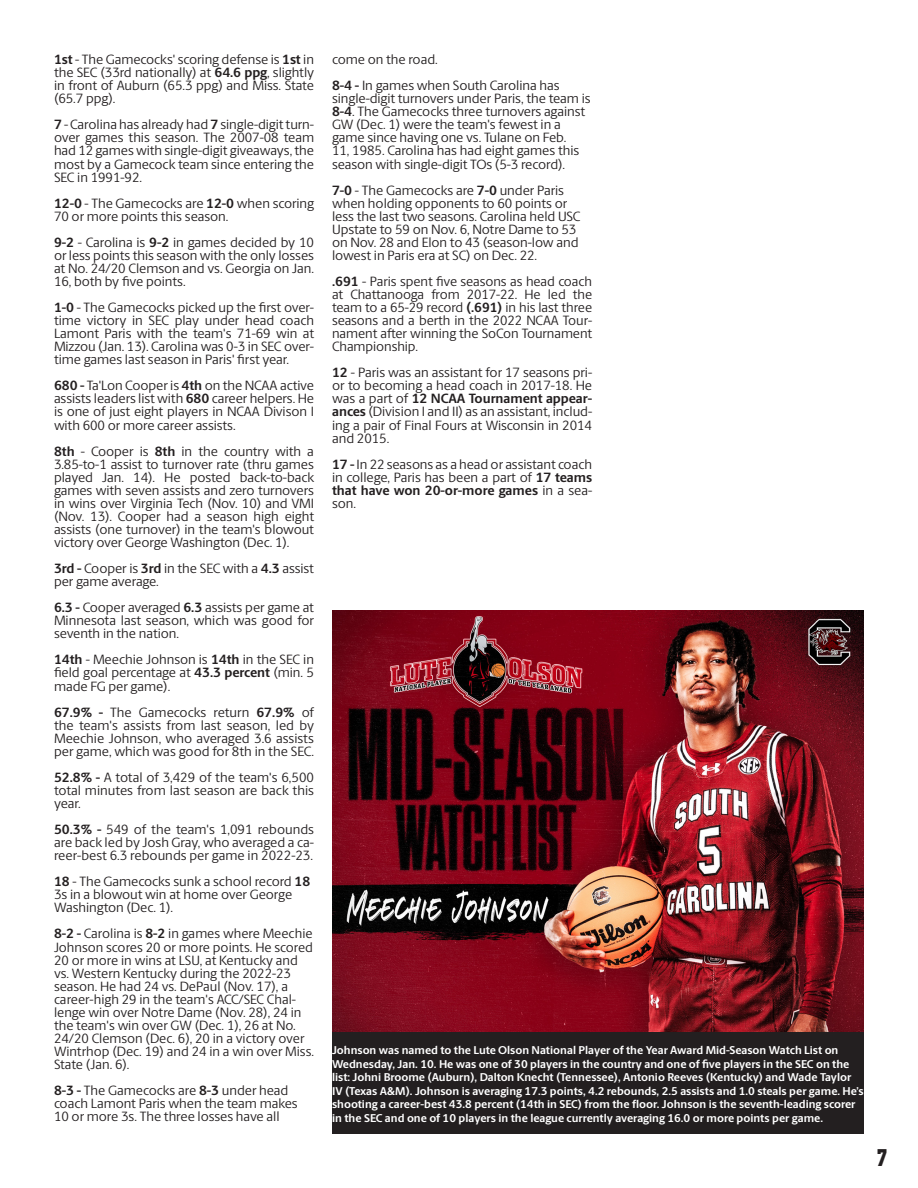
<style>
.page{position:relative;width:918px;height:1188px;background:#fff}
.page>*{position:absolute;margin:0;border:0;box-sizing:border-box;transform-origin:0 0}
.t1{font:24px "Machine IT Cby BT";color:#231f20}
.t2{font:13.5px/13px "Berlingske Sans";letter-spacing:-.005em;color:#231f20;text-align:justify}
.t3{font:700 11.4px/13.5px "Berlingske Sans";color:#fff}
.s1{font-weight:700}
</style>
<div class="page">
<img style="left:332px;top:610px;width:532px;height:421px">
<div style="left:332px;top:1032px;width:532px;height:101px;background:#231f20"></div>
<p class="t2" style="left:54px;top:52px;width:262px"><span class="s1">1st</span> - The Gamecocks' scoring defense is <span class="s1">1st</span> in the SEC (33rd nationally) at <span class="s1">64.6 ppg</span>, slightly in front of Auburn (65.3 ppg) and Miss. State (65.7 ppg).</p>
<p class="t2" style="left:54px;top:118px;width:262px"><span class="s1">7</span> - Carolina has already had <span class="s1">7</span> single-digit turn&shy;over games this season. The 2007-08 team had 12 games with single-digit giveaways, the most by a Gamecock team since entering the SEC in 1991-92.</p>
<p class="t2" style="left:54px;top:196px;width:262px"><span class="s1">12-0</span> - The Gamecocks are <span class="s1">12-0</span> when scoring<br>70 or more points this season.</p>
<p class="t2" style="left:54px;top:235px;width:262px"><span class="s1">9-2</span> - Carolina is <span class="s1">9-2</span> in games decided by 10 or less points this season with the only losses at No. 24/20 Clemson and vs. Georgia on Jan.<br>16, both by five points.</p>
<p class="t2" style="left:54px;top:300px;width:262px"><span class="s1">1-0</span> - The Gamecocks picked up the first over&shy;time victory in SEC play under head coach Lamont Paris with the team's 71-69 win at Mizzou (Jan. 13). Carolina was 0-3 in SEC over&shy;time games last season in Paris' first year.</p>
<p class="t2" style="left:54px;top:379px;width:262px"><span class="s1">680 -</span> Ta'Lon Cooper is <span class="s1">4th</span> on the NCAA active assists leaders list with <span class="s1">680</span> career helpers. He is one of just eight players in NCAA Divison I with 600 or more career assists.</p>
<p class="t2" style="left:54px;top:444px;width:262px"><span class="s1">8th</span> - Cooper is <span class="s1">8th</span> in the country with a 3.85-to-1 assist to turnover rate (thru games played Jan. 14). He posted back-to-back games with seven assists and zero turnovers in wins over Virginia Tech (Nov. 10) and VMI (Nov. 13). Cooper had a season high eight assists (one turnover) in the team's blowout victory over George Washington (Dec. 1).</p>
<p class="t2" style="left:54px;top:561px;width:262px"><span class="s1">3rd -</span> Cooper is <span class="s1">3rd</span> in the SEC with a <span class="s1">4.3</span> assist per game average.</p>
<p class="t2" style="left:54px;top:601px;width:262px"><span class="s1">6.3 -</span> Cooper averaged <span class="s1">6.3</span> assists per game at Minnesota last season, which was good for seventh in the nation.</p>
<p class="t2" style="left:54px;top:653px;width:262px"><span class="s1">14th</span> - Meechie Johnson is <span class="s1">14th</span> in the SEC in field goal percentage at <span class="s1">43.3 percent</span> (min. 5 made FG per game).</p>
<p class="t2" style="left:54px;top:705px;width:262px"><span class="s1">67.9% -</span> The Gamecocks return <span class="s1">67.9%</span> of the team's assists from last season, led by Meechie Johnson, who averaged 3.6 assists per game, which was good for 8th in the SEC.</p>
<p class="t2" style="left:54px;top:770px;width:262px"><span class="s1">52.8% -</span> A total of 3,429 of the team's 6,500 total minutes from last season are back this year.</p>
<p class="t2" style="left:54px;top:822px;width:262px"><span class="s1">50.3% -</span> 549 of the team's 1,091 rebounds are back led by Josh Gray, who averaged a ca&shy;reer-best 6.3 rebounds per game in 2022-23.</p>
<p class="t2" style="left:54px;top:875px;width:258px;text-align:left"><span class="s1">18</span> - The Gamecocks sunk a school record <span class="s1">18<br></span>3s in a blowout win at home over George<br>Washington (Dec. 1).</p>
<p class="t2" style="left:54px;top:927px;width:262px;text-align:left"><span class="s1">8-2 -</span> Carolina is <span class="s1">8-2</span> in games where Meechie Johnson scores 20 or more points. He scored 20 or more in wins at LSU, at Kentucky and vs. Western Kentucky during the 2022-23 season. He had 24 vs. DePaul (Nov. 17), a career-high 29 in the team's ACC/SEC Chal&shy;lenge win over Notre Dame (Nov. 28), 24 in the team's win over GW (Dec. 1), 26 at No.<br>24/20 Clemson (Dec. 6), 20 in a victory over Wintrhop (Dec. 19) and 24 in a win over Miss.<br>State (Jan. 6).</p>
<p class="t2" style="left:54px;top:1083px;width:245px;text-align:left"><span class="s1">8-3 -</span> The Gamecocks are <span class="s1">8-3</span> under head coach Lamont Paris when the team makes<br>10 or more 3s. The three losses have all</p>
<p class="t2" style="left:332px;top:52px;width:107px">come on the road.</p>
<p class="t2" style="left:332px;top:79px;width:260px;text-align:left"><span class="s1">8-4 -</span> In games when South Carolina has single-digit turnovers under Paris, the team is <span class="s1">8-4</span>. The Gamecocks three turnovers against GW (Dec. 1) were the team's fewest in a game since having one vs. Tulane on Feb.<br>11, 1985. Carolina has had eight games this season with single-digit TOs (5-3 record).</p>
<p class="t2" style="left:332px;top:183px;width:250px;text-align:left"><span class="s1">7-0</span> - The Gamecocks are <span class="s1">7-0</span> under Paris when holding opponents to 60 points or less the last two seasons. Carolina held USC Upstate to 59 on Nov. 6, Notre Dame to 53 on Nov. 28 and Elon to 43 (season-low and lowest in Paris era at SC) on Dec. 22.</p>
<p class="t2" style="left:332px;top:274px;width:262px"><span class="s1">.691</span> - Paris spent five seasons as head coach at Chattanooga from 2017-22. He led the team to a 65-29 record <span class="s1">(.691)</span> in his last three seasons and a berth in the 2022 NCAA Tour&shy;nament after winning the SoCon Tournament Championship.</p>
<p class="t2" style="left:332px;top:366px;width:262px"><span class="s1">12</span> - Paris was an assistant for 17 seasons pri&shy;or to becoming a head coach in 2017-18. He was a part of <span class="s1">12 NCAA Tournament appear&shy;ances</span> (Division I and II) as an assistant, includ&shy;ing a pair of Final Fours at Wisconsin in 2014 and 2015.</p>
<p class="t2" style="left:332px;top:457px;width:262px"><span class="s1">17 -</span> In 22 seasons as a head or assistant coach in college, Paris has been a part of <span class="s1">17 teams that have won 20-or-more games</span> in a sea&shy;son.</p>
<p class="t3" style="left:332px;top:1043px;width:533px">Johnson was named to the Lute Olson National Player of the Year Award Mid-Season Watch List on Wednesday, Jan. 10. He was one of 30 players in the country and one of five players in the SEC on the list: Johni Broome (Auburn), Dalton Knecht (Tennessee), Antonio Reeves (Kentucky) and Wade Taylor IV (Texas A&amp;M). Johnson is averaging 17.3 points, 4.2 rebounds, 2.5 assists and 1.0 steals per game. He’s shooting a career-best 43.8 percent (14th in SEC) from the floor. Johnson is the seventh-leading scorer in the SEC and one of 10 players in the league currently averaging 16.0 or more points per game.</p>
<h1 class="t1" style="left:877px;top:1143px;width:12px">7</h1>
</div>
